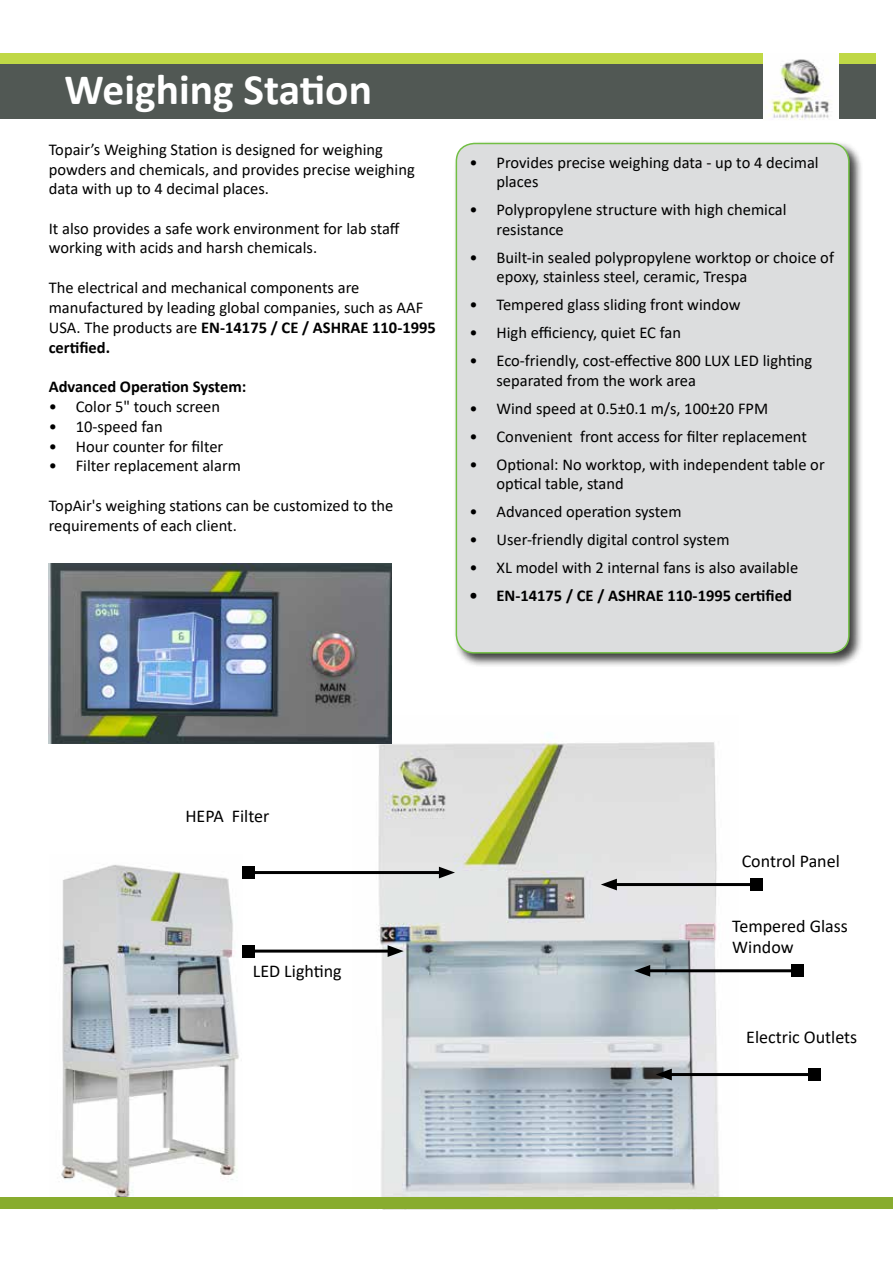
<style>
.page{position:relative;width:893px;height:1263px;background:#fff}
.page>*{position:absolute;margin:0;border:0;box-sizing:border-box;transform-origin:0 0}
.t1{font:700 43.5px "Calibri";color:#fff}
.t2{font:18px/21.6px "Calibri";color:#000}
.t3{font:16.5px/19.8px "Calibri";color:#000}
.t4{font:700 16.5px "Calibri";color:#000}
.s1{font-weight:700}
</style>
<div class="page">
<div style="left:0;top:53px;width:876px;height:11px;background:#c0d846"></div>
<div style="left:453px;top:140px;width:411px;height:528px;background:#000;opacity:.75"></div>
<div style="left:456px;top:143px;width:393px;height:510px;background:#dcddde;border-radius:18px"></div>
<div style="left:456px;top:143px;width:394px;height:510px;border:2px solid #72bf44;border-radius:18px"></div>
<div style="left:0;top:64px;width:876px;height:55px;background:#515854"></div>
<img style="left:61px;top:865px;width:178px;height:332px">
<img style="left:352px;top:740px;width:387px;height:457px">
<div style="left:0;top:1197px;width:893px;height:12px;background:#88ac2e"></div>
<hr style="left:611px;top:883px;width:145px;height:3px;background:#000">
<svg style="left:601px;top:879px;width:16px;height:11px"></svg>
<div style="left:750px;top:878px;width:12px;height:12px;background:#000"></div>
<hr style="left:248px;top:871px;width:197px;height:3px;background:#000">
<svg style="left:439px;top:867px;width:16px;height:11px"></svg>
<div style="left:242px;top:866px;width:12px;height:12px;background:#000"></div>
<hr style="left:248px;top:949px;width:145px;height:3px;background:#000">
<svg style="left:388px;top:945px;width:16px;height:12px"></svg>
<div style="left:242px;top:945px;width:12px;height:12px;background:#000"></div>
<hr style="left:666px;top:1073px;width:149px;height:3px;background:#000">
<svg style="left:656px;top:1069px;width:16px;height:11px"></svg>
<div style="left:809px;top:1068px;width:12px;height:12px;background:#000"></div>
<hr style="left:644px;top:969px;width:154px;height:3px;background:#000">
<svg style="left:634px;top:965px;width:16px;height:12px"></svg>
<div style="left:792px;top:965px;width:12px;height:12px;background:#000"></div>
<img style="left:764px;top:53px;width:75px;height:67px">
<img style="left:49px;top:564px;width:343px;height:179px">
<h1 class="t1" style="left:65px;top:59px;width:309px">Weighing Station</h1>
<p class="t3" style="left:49px;top:139px;width:368px">Topair’s Weighing Station is designed for weighing powders and chemicals, and provides precise weighing data with up to 4 decimal places.</p>
<p class="t3" style="left:49px;top:218px;width:352px">It also provides a safe work environment for lab staff working with acids and harsh chemicals.</p>
<p class="t3" style="left:49px;top:277px;width:389px">The electrical and mechanical components are manufactured by leading global companies, such as AAF USA. The products are <span class="s1">EN-14175 / CE / ASHRAE 110-1995 certified.</span></p>
<p class="t4" style="left:49px;top:375px;width:199px">Advanced Operation System:</p>
<p class="t3" style="left:49px;top:396px;width:173px">• Color 5" touch screen</p>
<p class="t3" style="left:49px;top:416px;width:115px">• 10-speed fan</p>
<p class="t3" style="left:49px;top:436px;width:176px">• Hour counter for filter</p>
<p class="t3" style="left:49px;top:455px;width:194px">• Filter replacement alarm</p>
<p class="t3" style="left:49px;top:495px;width:346px">TopAir's weighing stations can be customized to the requirements of each client.</p>
<p class="t3" style="left:496px;top:152px;width:324px;text-indent:-27px">• Provides precise weighing data - up to 4 decimal places</p>
<p class="t3" style="left:496px;top:200px;width:292px;text-indent:-27px">• Polypropylene structure with high chemical resistance</p>
<p class="t3" style="left:496px;top:247px;width:339px;text-indent:-27px">• Built-in sealed polypropylene worktop or choice of epoxy, stainless steel, ceramic, Trespa</p>
<p class="t3" style="left:469px;top:295px;width:273px">• Tempered glass sliding front window</p>
<p class="t3" style="left:469px;top:323px;width:213px">• High efficiency, quiet EC fan</p>
<p class="t3" style="left:496px;top:351px;width:317px;text-indent:-27px">• Eco-friendly, cost-effective 800 LUX LED lighting separated from the work area</p>
<p class="t3" style="left:469px;top:398px;width:300px">• Wind speed at 0.5±0.1 m/s, 100±20 FPM</p>
<p class="t3" style="left:469px;top:426px;width:339px">• Convenient front access for filter replacement</p>
<p class="t3" style="left:496px;top:454px;width:330px;text-indent:-27px">• Optional: No worktop, with independent table or optical table, stand</p>
<p class="t3" style="left:469px;top:502px;width:214px">• Advanced operation system</p>
<p class="t3" style="left:469px;top:530px;width:262px">• User-friendly digital control system</p>
<p class="t3" style="left:469px;top:558px;width:330px">• XL model with 2 internal fans is also available</p>
<p class="t4" style="left:469px;top:584px;width:324px">• EN-14175 / CE / ASHRAE 110-1995 certified</p>
<p class="t2" style="left:185px;top:805px;width:86px">HEPA Filter</p>
<p class="t2" style="left:253px;top:959px;width:90px">LED Lighting</p>
<p class="t2" style="left:742px;top:849px;width:100px">Control Panel</p>
<p class="t2" style="left:732px;top:914px;width:117px">Tempered Glass<br>Window</p>
<p class="t2" style="left:746px;top:1026px;width:113px">Electric Outlets</p>
</div>
